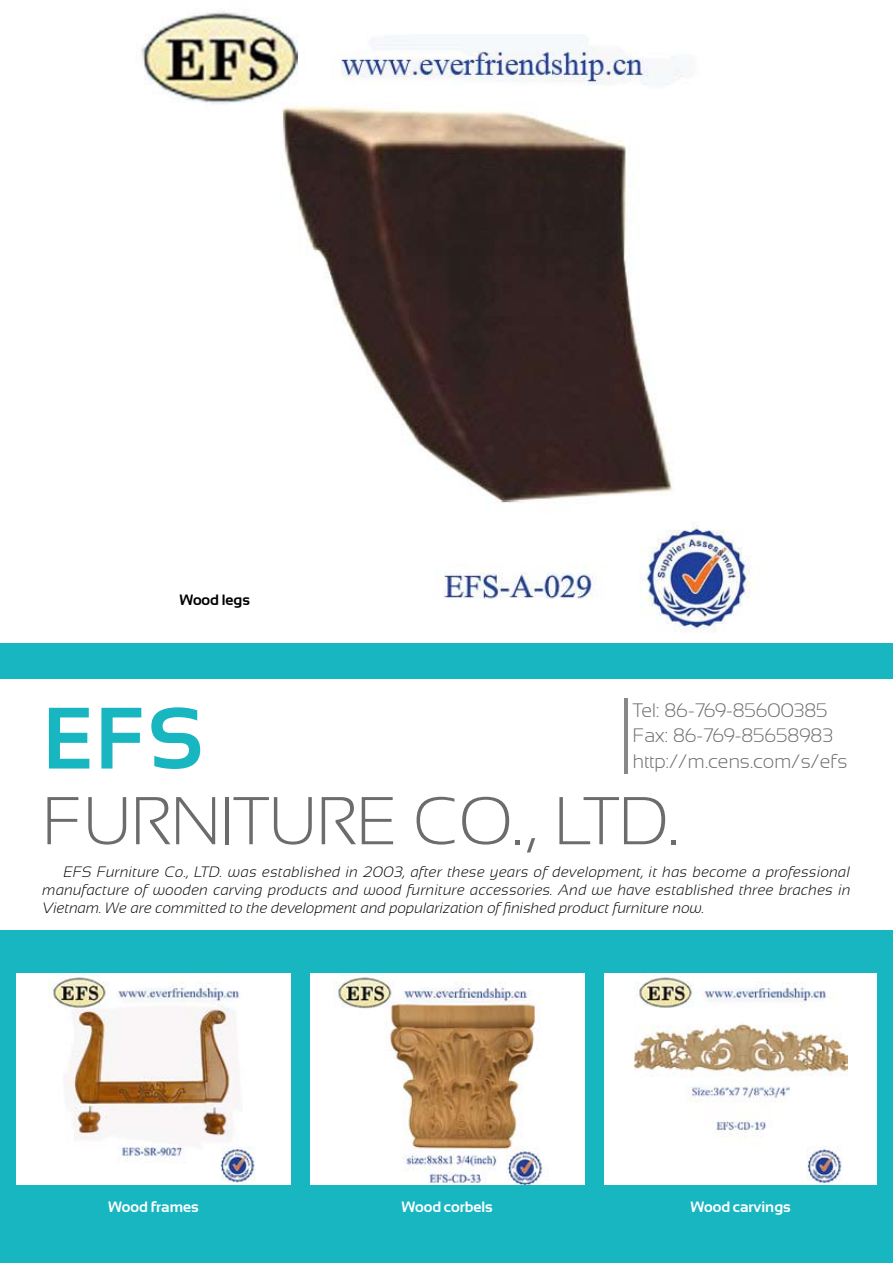
<style>
.page{position:relative;width:893px;height:1263px;background:#fff}
.page>*{position:absolute;margin:0;border:0;box-sizing:border-box;transform-origin:0 0}
.t1{font:700 87px "Sansation";color:#17b6c0}
.t2{font:300 67.5px "Sansation";color:#6d6c6c}
.t3{font:300 19.5px/25.5px "Sansation";color:#6d6c6c}
.t4{font:italic 300 15px/18px "Sansation";color:#000;text-align:justify}
.t5{font:700 15px "Sansation";color:#fff}
.t6{font:700 15px "Sansation";color:#000}
</style>
<div class="page">
<img style="left:141px;top:11px;width:613px;height:621px">
<div style="left:0;top:643px;width:893px;height:620px;background:#17b6c0"></div>
<div style="left:0;top:679px;width:893px;height:251px;background:#fff"></div>
<div style="left:17px;top:973px;width:274px;height:212px;background:#fff"></div>
<div style="left:310px;top:973px;width:274px;height:212px;background:#fff"></div>
<div style="left:604px;top:973px;width:272px;height:212px;background:#fff"></div>
<hr style="left:625px;top:698px;width:3px;height:76px;background:#86888a">
<img style="left:48px;top:973px;width:207px;height:211px">
<img style="left:333px;top:974px;width:216px;height:211px">
<img style="left:634px;top:974px;width:214px;height:210px">
<p class="t6" style="left:180px;top:592px;width:72px">Wood legs</p>
<h3 class="t3" style="left:633px;top:697px;width:216px">Tel: 86-769-85600385<br>Fax: 86-769-85658983 http://m.cens.com/s/efs</h3>
<h1 class="t1" style="left:43px;top:690px;width:162px">EFS</h1>
<h2 class="t2" style="left:43px;top:784px;width:638px">FURNITURE CO., LTD.</h2>
<p class="t4" style="left:43px;top:863px;width:809px;text-indent:21px">EFS Furniture Co., LTD. was established in 2003, after these years of development, it has become a professional manufacture of wooden carving products and wood furniture accessories. And we have established three braches in Vietnam. We are committed to the development and popularization of finished product furniture now.</p>
<p class="t5" style="left:109px;top:1199px;width:91px">Wood frames</p>
<p class="t5" style="left:402px;top:1199px;width:92px">Wood corbels</p>
<p class="t5" style="left:691px;top:1199px;width:101px">Wood carvings</p>
</div>
